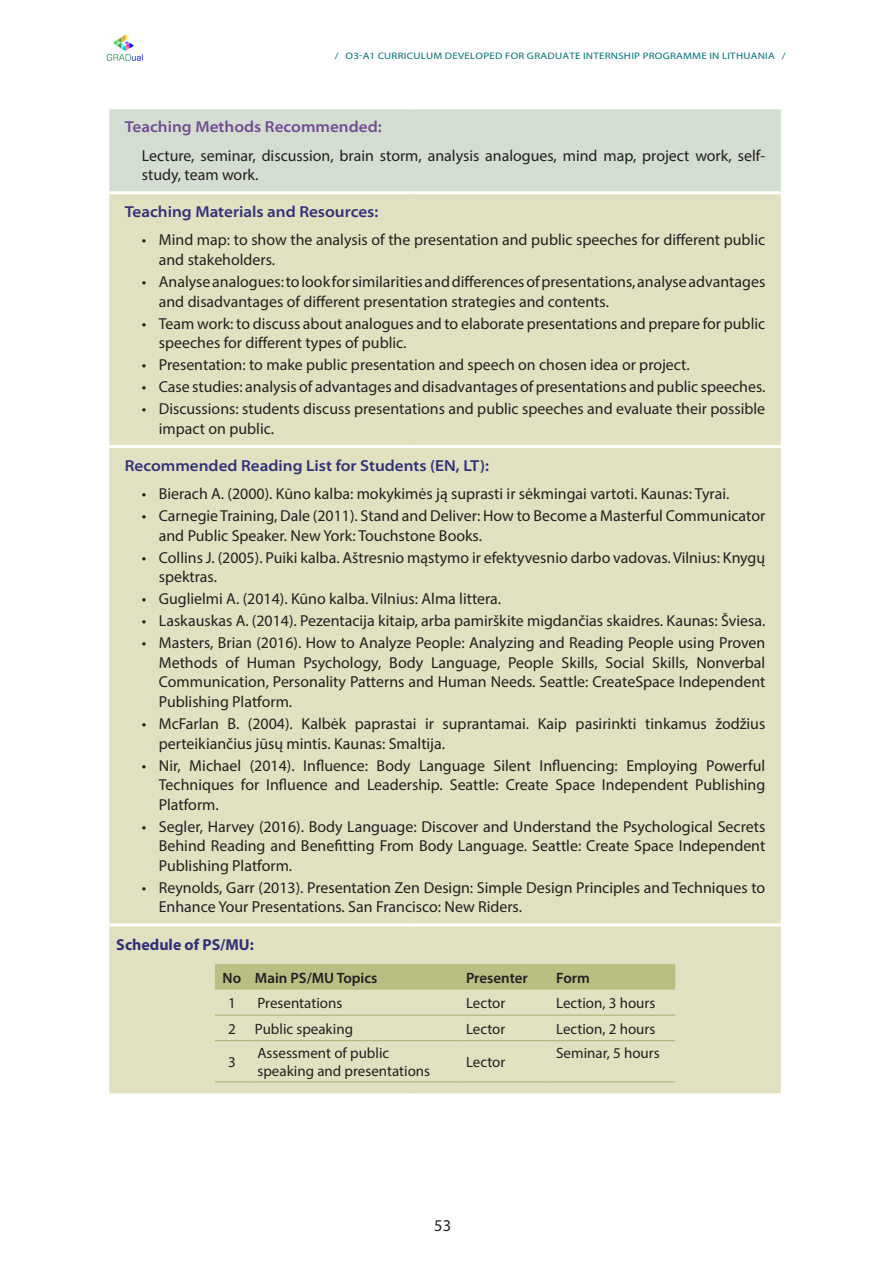
<style>
.page{position:relative;width:893px;height:1263px;background:#fff}
.page>*{position:absolute;margin:0;border:0;box-sizing:border-box;transform-origin:0 0}
.t1{font:16.5px "Myriad Pro";color:#231f20}
.Textelis_remuose{font:15.9px/19.5px "Myriad Pro";color:#231f20}
.Violet_pavadinimukai{font:600 semi-expanded 15.9px "Myriad Pro";color:#313078}
.Violet_pavadinimukai-2{font:600 semi-expanded 15.9px "Myriad Pro";color:#744b92}
.t2{font:700 15.9px "Myriad Pro";color:#313078}
.t3{font:15px/18px "Myriad Pro";color:#231f20}
.t4{font:600 15px "Myriad Pro";color:#231f20}
.t5{font:9.45px "Myriad Pro";letter-spacing:.02em;color:#00707d;scale:1.17 1}
</style>
<div class="page">
<img style="left:106px;top:34px;width:37px;height:27px">
<div style="left:108px;top:108px;width:674px;height:85px;background:#d3ddd1"></div>
<div style="left:109px;top:194px;width:672px;height:899px;background:#e1e1c1"></div>
<hr style="left:106px;top:106px;width:302px;height:3px;background:#fff">
<hr style="left:106px;top:109px;width:3px;height:82px;background:#fff">
<hr style="left:408px;top:106px;width:376px;height:3px;background:#fff">
<hr style="left:781px;top:109px;width:3px;height:82px;background:#fff">
<hr style="left:106px;top:191px;width:302px;height:3px;background:#fff">
<hr style="left:408px;top:191px;width:376px;height:3px;background:#fff">
<hr style="left:106px;top:445px;width:302px;height:3px;background:#fff">
<hr style="left:408px;top:445px;width:376px;height:3px;background:#fff">
<hr style="left:106px;top:923px;width:302px;height:3px;background:#fff">
<hr style="left:408px;top:923px;width:376px;height:3px;background:#fff">
<div style="left:215px;top:964px;width:460px;height:26px;background:#b9be83"></div>
<hr style="left:215px;top:1015px;width:34px;height:1px;background:#a9b06b">
<hr style="left:249px;top:1015px;width:211px;height:1px;background:#a9b06b">
<hr style="left:460px;top:1015px;width:90px;height:1px;background:#a9b06b">
<hr style="left:550px;top:1015px;width:125px;height:1px;background:#a9b06b">
<hr style="left:215px;top:1040px;width:34px;height:1px;background:#a9b06b">
<hr style="left:249px;top:1040px;width:211px;height:1px;background:#a9b06b">
<hr style="left:460px;top:1040px;width:90px;height:1px;background:#a9b06b">
<hr style="left:550px;top:1040px;width:125px;height:1px;background:#a9b06b">
<hr style="left:215px;top:1082px;width:34px;height:1px;background:#a9b06b">
<hr style="left:249px;top:1082px;width:211px;height:1px;background:#a9b06b">
<hr style="left:460px;top:1082px;width:90px;height:1px;background:#a9b06b">
<hr style="left:550px;top:1082px;width:125px;height:1px;background:#a9b06b">
<p class="t5" style="left:335px;top:50px;width:387px">/ O3-A1 CURRICULUM DEVELOPED FOR GRADUATE INTERNSHIP PROGRAMME IN LITHUANIA /</p>
<p class="Violet_pavadinimukai-2" style="left:125px;top:118px;width:258px">Teaching Methods Recommended:</p>
<p class="Textelis_remuose" style="left:142px;top:145px;width:625px">Lecture, seminar, discussion, brain storm, analysis analogues, mind map, project work, self&shy;study, team work.</p>
<p class="Violet_pavadinimukai" style="left:125px;top:203px;width:255px">Teaching Materials and Resources:</p>
<p class="Textelis_remuose" style="left:159px;top:230px;width:608px;text-indent:-17px">• Mind map: to show the analysis of the presentation and public speeches for different public and stakeholders.</p>
<p class="Textelis_remuose" style="left:159px;top:272px;width:608px;text-indent:-17px">• Analyse analogues: to look for similarities and differences of presentations, analyse advantages and disadvantages of different presentation strategies and contents.</p>
<p class="Textelis_remuose" style="left:159px;top:313px;width:608px;text-indent:-17px">• Team work: to discuss about analogues and to elaborate presentations and prepare for public speeches for different types of public.</p>
<p class="Textelis_remuose" style="left:142px;top:355px;width:549px">• Presentation: to make public presentation and speech on chosen idea or project.</p>
<p class="Textelis_remuose" style="left:142px;top:377px;width:625px">• Case studies: analysis of advantages and disadvantages of presentations and public speeches.</p>
<p class="Textelis_remuose" style="left:159px;top:399px;width:608px;text-indent:-17px">• Discussions: students discuss presentations and public speeches and evaluate their possible impact on public.</p>
<p class="Violet_pavadinimukai" style="left:125px;top:457px;width:366px">Recommended Reading List for Students (EN, LT):</p>
<p class="Textelis_remuose" style="left:142px;top:484px;width:589px">• Bierach A. (2000). Kūno kalba: mokykimės ją suprasti ir sėkmingai vartoti. Kaunas: Tyrai.</p>
<p class="Textelis_remuose" style="left:159px;top:506px;width:608px;text-indent:-17px">• Carnegie Training, Dale (2011). Stand and Deliver: How to Become a Masterful Communicator and Public Speaker. New York: Touchstone Books.</p>
<p class="Textelis_remuose" style="left:159px;top:547px;width:608px;text-indent:-17px">• Collins J. (2005). Puiki kalba. Aštresnio mąstymo ir efektyvesnio darbo vadovas. Vilnius: Knygų spektras.</p>
<p class="Textelis_remuose" style="left:142px;top:589px;width:361px">• Guglielmi A. (2014). Kūno kalba. Vilnius: Alma littera.</p>
<p class="Textelis_remuose" style="left:142px;top:611px;width:625px">• Laskauskas A. (2014). Pezentacija kitaip, arba pamirškite migdančias skaidres. Kaunas: Šviesa.</p>
<p class="Textelis_remuose" style="left:159px;top:633px;width:608px;text-align:justify;text-indent:-17px">• Masters, Brian (2016). How to Analyze People: Analyzing and Reading People using Proven Methods of Human Psychology, Body Language, People Skills, Social Skills, Nonverbal Communication, Personality Patterns and Human Needs. Seattle: CreateSpace Independent Publishing Platform.</p>
<p class="Textelis_remuose" style="left:159px;top:714px;width:608px;text-indent:-17px">• McFarlan B. (2004). Kalbėk paprastai ir suprantamai. Kaip pasirinkti tinkamus žodžius perteikiančius jūsų mintis. Kaunas: Smaltija.</p>
<p class="Textelis_remuose" style="left:159px;top:755px;width:608px;text-align:justify;text-indent:-17px">• Nir, Michael (2014). Influence: Body Language Silent Influencing: Employing Powerful Techniques for Influence and Leadership. Seattle: Create Space Independent Publishing Platform.</p>
<p class="Textelis_remuose" style="left:159px;top:816px;width:608px;text-align:justify;text-indent:-17px">• Segler, Harvey (2016). Body Language: Discover and Understand the Psychological Secrets Behind Reading and Benefitting From Body Language. Seattle: Create Space Independent Publishing Platform.</p>
<p class="Textelis_remuose" style="left:159px;top:877px;width:608px;text-indent:-17px">• Reynolds, Garr (2013). Presentation Zen Design: Simple Design Principles and Techniques to<br>Enhance Your Presentations. San Francisco: New Riders.</p>
<p class="t2" style="left:116px;top:934px;width:139px">Schedule of PS/MU:</p>
<p class="t4" style="left:223px;top:968px;width:20px">No</p>
<p class="t4" style="left:255px;top:968px;width:124px">Main PS/MU Topics</p>
<p class="t4" style="left:466px;top:968px;width:63px">Presenter</p>
<p class="t4" style="left:556px;top:968px;width:35px">Form</p>
<p class="t3" style="left:228px;top:994px;width:9px">1</p>
<p class="t3" style="left:258px;top:994px;width:86px">Presentations</p>
<p class="t3" style="left:466px;top:994px;width:41px">Lector</p>
<p class="t3" style="left:556px;top:994px;width:101px">Lection, 3 hours</p>
<p class="t3" style="left:228px;top:1019px;width:9px">2</p>
<p class="t3" style="left:255px;top:1019px;width:100px">Public speaking</p>
<p class="t3" style="left:466px;top:1019px;width:41px">Lector</p>
<p class="t3" style="left:556px;top:1019px;width:101px">Lection, 2 hours</p>
<p class="t3" style="left:228px;top:1053px;width:9px">3</p>
<p class="t3" style="left:257px;top:1044px;width:174px">Assessment of public speaking and presentations</p>
<p class="t3" style="left:466px;top:1053px;width:41px">Lector</p>
<p class="t3" style="left:556px;top:1044px;width:105px">Seminar, 5 hours</p>
<p class="t1" style="left:434px;top:1215px;width:18px">53</p>
</div>
